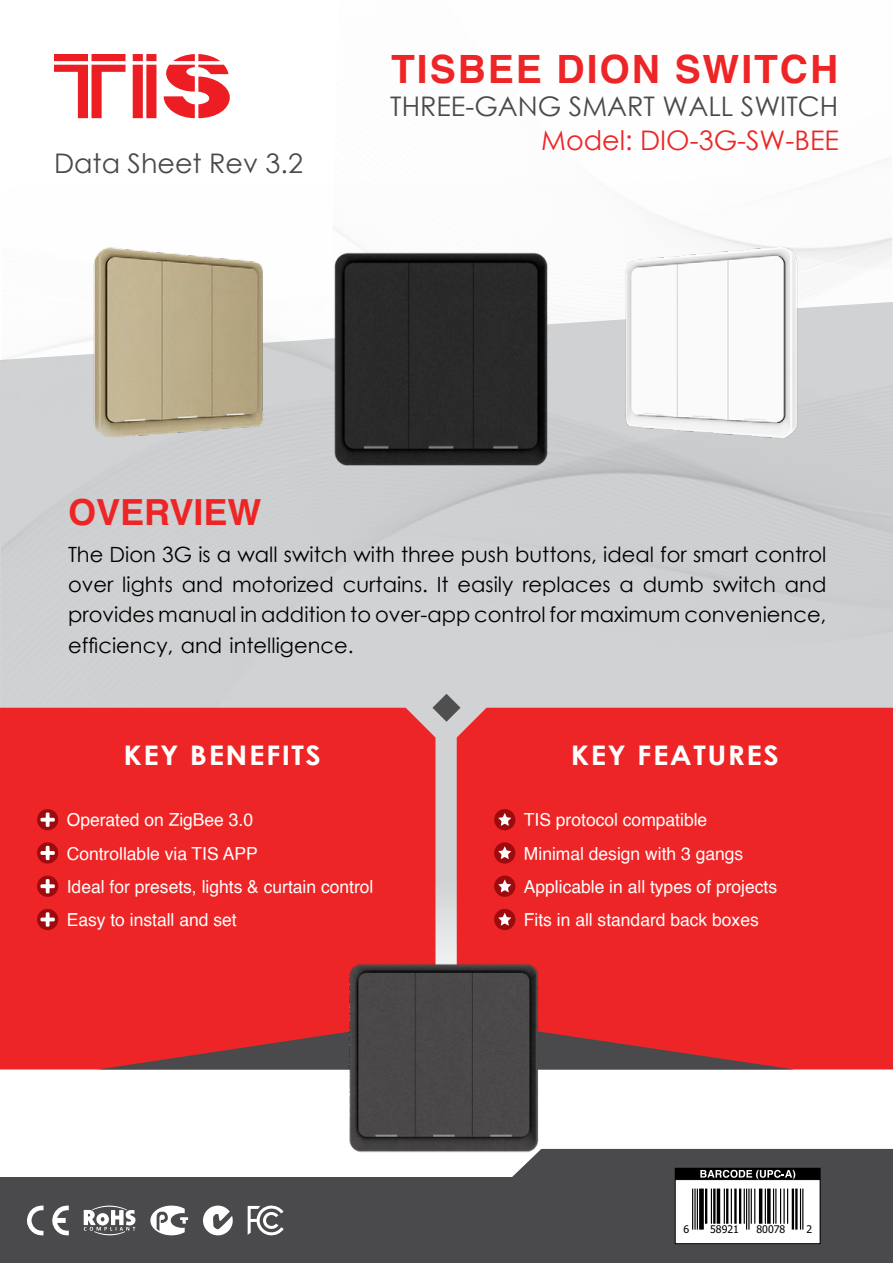
<style>
.page{position:relative;width:893px;height:1263px;background:#fff}
.page>*{position:absolute;margin:0;border:0;box-sizing:border-box;transform-origin:0 0}
.t1{font:700 39px "Helvetica";letter-spacing:.05em;color:#ee2526}
.t2{font:700 36px "Helvetica";color:#ee2526}
.t3{font:27px "Century Gothic";color:#4a4a4d}
.t4{font:700 27px "Century Gothic";letter-spacing:.05em;color:#fff;scale:1.1 1}
.t5{font:27px "Century Gothic";color:#ee2526}
.t6{font:21px/30px "Century Gothic";color:#000;text-align:justify}
.t7{font:18px/33.3px "Helvetica";color:#fff}
.t8{font:10.5px "Tahoma";color:#000}
</style>
<div class="page">
<div style="left:0;top:708px;width:435px;height:361px;background:#ee2526"></div>
<div style="left:37px;top:809px;width:21px;height:21px;background:#9e0b0f;border-radius:50%"></div>
<svg style="left:40px;top:812px;width:15px;height:15px"></svg>
<div style="left:37px;top:842px;width:21px;height:21px;background:#9e0b0f;border-radius:50%"></div>
<svg style="left:40px;top:846px;width:15px;height:14px"></svg>
<div style="left:37px;top:875px;width:21px;height:22px;background:#9e0b0f;border-radius:50%"></div>
<svg style="left:40px;top:879px;width:15px;height:14px"></svg>
<div style="left:37px;top:909px;width:21px;height:21px;background:#9e0b0f;border-radius:50%"></div>
<svg style="left:40px;top:912px;width:15px;height:15px"></svg>
<div style="left:457px;top:708px;width:436px;height:361px;background:#ee2526"></div>
<svg style="left:559px;top:1019px;width:235px;height:50px"></svg>
<svg style="left:98px;top:1019px;width:236px;height:50px"></svg>
<div style="left:494px;top:809px;width:21px;height:21px;background:#9e0b0f;border-radius:50%"></div>
<svg style="left:498px;top:813px;width:13px;height:13px"></svg>
<div style="left:494px;top:842px;width:21px;height:21px;background:#9e0b0f;border-radius:50%"></div>
<svg style="left:498px;top:846px;width:13px;height:13px"></svg>
<div style="left:494px;top:875px;width:21px;height:22px;background:#9e0b0f;border-radius:50%"></div>
<svg style="left:498px;top:879px;width:13px;height:13px"></svg>
<div style="left:494px;top:909px;width:21px;height:21px;background:#9e0b0f;border-radius:50%"></div>
<svg style="left:498px;top:913px;width:13px;height:13px"></svg>
<img style="left:62px;top:247px;width:247px;height:237px">
<img style="left:580px;top:225px;width:246px;height:262px">
<svg style="left:432px;top:694px;width:28px;height:28px"></svg>
<div style="left:0;top:1178px;width:893px;height:85px;background:#4a4a4d"></div>
<svg style="left:84px;top:1205px;width:52px;height:30px"></svg>
<svg style="left:150px;top:1205px;width:38px;height:30px"></svg>
<svg style="left:203px;top:1205px;width:30px;height:30px"></svg>
<svg style="left:27px;top:1205px;width:42px;height:31px"></svg>
<svg style="left:248px;top:1205px;width:36px;height:31px"></svg>
<div style="left:675px;top:1179px;width:145px;height:64px;background:#fff"></div>
<div style="left:675px;top:1179px;width:145px;height:65px;border:1px solid #000"></div>
<svg style="left:475px;top:1149px;width:418px;height:63px"></svg>
<div style="left:675px;top:1168px;width:145px;height:11px;border:1px solid #000"></div>
<svg style="left:54px;top:54px;width:176px;height:64px"></svg>
<svg style="left:680px;top:1188px;width:135px;height:42px"></svg>
<hr style="left:692px;top:1188px;width:1px;height:41px;background:#000">
<hr style="left:694px;top:1188px;width:2px;height:41px;background:#000">
<hr style="left:697px;top:1188px;width:1px;height:41px;background:#000">
<div style="left:699px;top:1188px;width:5px;height:41px;background:#000"></div>
<hr style="left:705px;top:1188px;width:2px;height:36px;background:#000">
<hr style="left:711px;top:1188px;width:1px;height:36px;background:#000">
<hr style="left:713px;top:1188px;width:2px;height:36px;background:#000">
<hr style="left:717px;top:1188px;width:3px;height:36px;background:#000">
<hr style="left:724px;top:1188px;width:1px;height:36px;background:#000">
<hr style="left:726px;top:1188px;width:2px;height:36px;background:#000">
<hr style="left:731px;top:1188px;width:1px;height:36px;background:#000">
<hr style="left:734px;top:1188px;width:3px;height:36px;background:#000">
<hr style="left:739px;top:1188px;width:2px;height:36px;background:#000">
<hr style="left:744px;top:1188px;width:1px;height:36px;background:#000">
<hr style="left:746px;top:1188px;width:1px;height:41px;background:#000">
<hr style="left:748px;top:1188px;width:1px;height:41px;background:#000">
<hr style="left:751px;top:1188px;width:1px;height:36px;background:#000">
<hr style="left:754px;top:1188px;width:1px;height:36px;background:#000">
<hr style="left:759px;top:1188px;width:3px;height:36px;background:#000">
<hr style="left:765px;top:1188px;width:1px;height:36px;background:#000">
<svg style="left:767px;top:1188px;width:4px;height:36px"></svg>
<hr style="left:773px;top:1188px;width:1px;height:36px;background:#000">
<hr style="left:775px;top:1188px;width:1px;height:36px;background:#000">
<hr style="left:780px;top:1188px;width:1px;height:36px;background:#000">
<hr style="left:783px;top:1188px;width:2px;height:36px;background:#000">
<hr style="left:787px;top:1188px;width:1px;height:36px;background:#000">
<hr style="left:792px;top:1188px;width:2px;height:41px;background:#000">
<hr style="left:795px;top:1188px;width:3px;height:41px;background:#000">
<hr style="left:800px;top:1188px;width:1px;height:41px;background:#000">
<hr style="left:802px;top:1188px;width:1px;height:41px;background:#000">
<img style="left:334px;top:942px;width:225px;height:225px">
<img style="left:317px;top:229px;width:255px;height:255px">
<h1 class="t1" style="left:391px;top:38px;width:449px">TISBEE DION SWITCH</h1>
<p class="t3" style="left:390px;top:87px;width:450px">THREE-GANG SMART WALL SWITCH</p>
<p class="t3" style="left:54px;top:145px;width:251px">Data Sheet Rev 3.2</p>
<h2 class="t2" style="left:68px;top:483px;width:195px">OVERVIEW</h2>
<p class="t5" style="left:541px;top:122px;width:299px">Model: DIO-3G-SW-BEE</p>
<p class="t6" style="left:68px;top:539px;width:760px">The Dion G3 ais wall switch with three push buttons, ideal for smart control over lights and motorized curtains. It easily replaces a dumb switch and provides manual in addition to over-app control for maximum convenience, efficiency, and intelligence.</p>
<p class="t4" style="left:123px;top:734px;width:181px">KEY BENEFITS</p>
<p class="t7" style="left:67px;top:804px;width:308px">Operated on ZigBee 3.0<br>Controllable via TIS APP<br>Ideal for presets, lights &amp; curtain control<br>Easy to install and set</p>
<p class="t4" style="left:571px;top:734px;width:191px">KEY FEATURES</p>
<p class="t7" style="left:524px;top:804px;width:255px">TIS protocol compatible<br>Minimal design with 3 gangs<br>Applicable in all types of projects<br>Fits in all standard back boxes</p>
<p class="t8" style="left:683px;top:1222px;width:7px">6</p>
<p class="t8" style="left:710px;top:1222px;width:30px">58921</p>
<p class="t8" style="left:756px;top:1222px;width:30px">80078</p>
<p class="t8" style="left:806px;top:1222px;width:7px">2</p>
</div>
